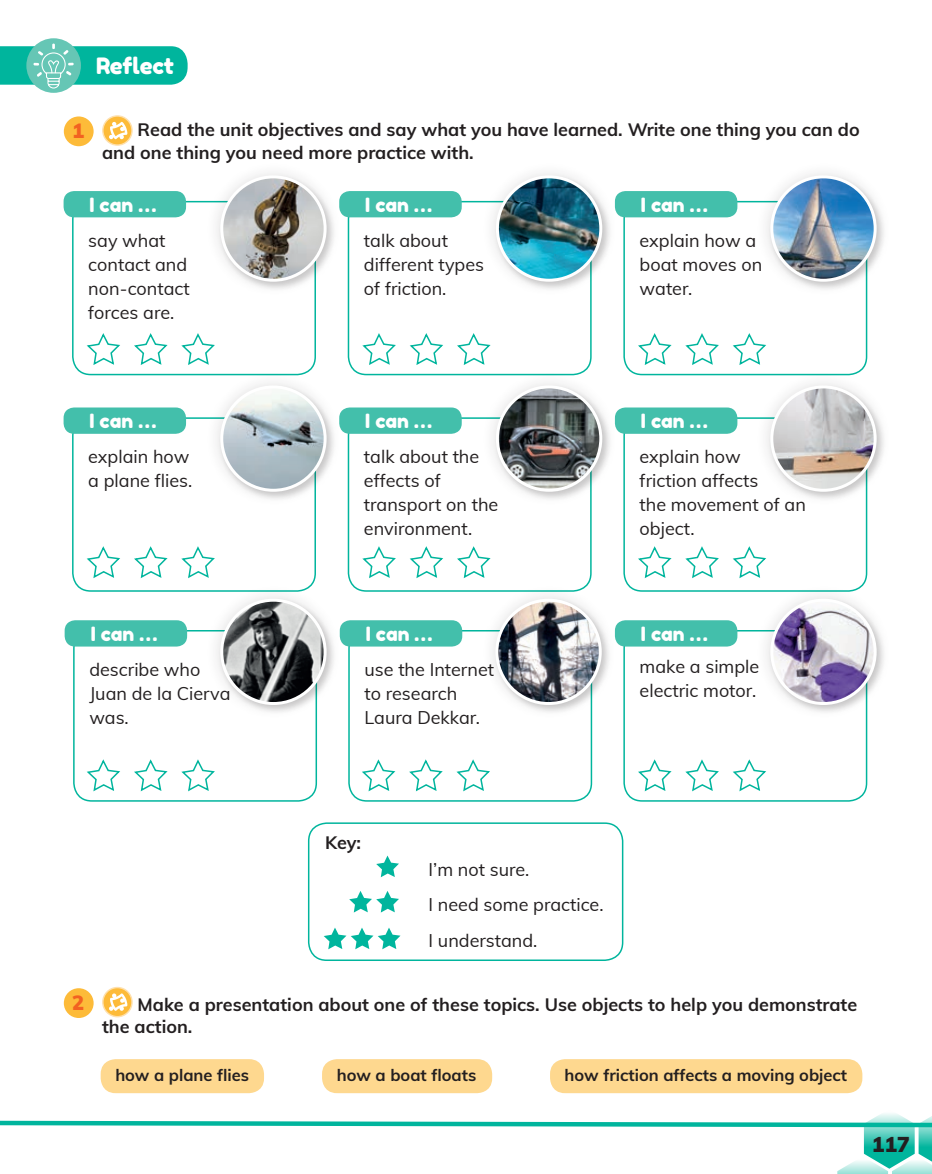
<style>
.page{position:relative;width:932px;height:1174px;background:#fff}
.page>*{position:absolute;margin:0;border:0;box-sizing:border-box;transform-origin:0 0}
.t1{font:22.5px "Fredoka One";letter-spacing:-.01em;color:#fff}
.t2{font:900 21px "Muli";color:#231f20}
.t3{font:900 20.1px "Muli";color:#f26221}
.t4{font:19.65px "Fredoka One";color:#fff}
._05_TEXTO_GENERAL{font:18px/24px "Muli";color:#231f20}
._02-ACTIVIDADES{font:700 18px/22.5px "Muli";color:#231f20}
._03_CAJA_INDEPENDIEN{font:700 16.5px "Muli";color:#231f20}
</style>
<div class="page">
<svg style="left:0;top:1113px;width:931px;height:61px"></svg>
<div style="left:26px;top:38px;width:55px;height:55px;background:#66c6b5;border-radius:50%"></div>
<svg style="left:0;top:43px;width:187px;height:46px"></svg>
<div style="left:64px;top:988px;width:30px;height:30px;background:#fdbb39;border-radius:50%"></div>
<svg style="left:102px;top:986px;width:31px;height:31px"></svg>
<svg style="left:109px;top:993px;width:18px;height:17px"></svg>
<div style="left:64px;top:116px;width:30px;height:30px;background:#fdbb39;border-radius:50%"></div>
<svg style="left:102px;top:115px;width:31px;height:31px"></svg>
<svg style="left:109px;top:122px;width:18px;height:17px"></svg>
<div style="left:72px;top:201px;width:244px;height:174px;border:2px solid #00b59d;border-radius:18px"></div>
<div style="left:64px;top:191px;width:122px;height:26px;background:#43bfab;border-radius:10px"></div>
<svg style="left:86px;top:333px;width:34px;height:32px"></svg>
<svg style="left:134px;top:333px;width:34px;height:32px"></svg>
<svg style="left:181px;top:333px;width:34px;height:32px"></svg>
<div style="left:205px;top:160px;width:137px;height:137px;background:#231f20;opacity:.16"></div>
<img style="left:222px;top:177px;width:103px;height:103px;border-radius:52px">
<div style="left:220px;top:175px;width:106px;height:107px;border:3px solid #fff;border-radius:50%"></div>
<div style="left:347px;top:201px;width:244px;height:174px;border:2px solid #00b59d;border-radius:18px"></div>
<div style="left:339px;top:191px;width:122px;height:26px;background:#43bfab;border-radius:10px"></div>
<svg style="left:362px;top:333px;width:34px;height:32px"></svg>
<svg style="left:409px;top:333px;width:34px;height:32px"></svg>
<svg style="left:457px;top:333px;width:34px;height:32px"></svg>
<div style="left:480px;top:160px;width:137px;height:137px;background:#231f20;opacity:.16"></div>
<img style="left:497px;top:177px;width:103px;height:103px;border-radius:52px">
<div style="left:495px;top:175px;width:107px;height:107px;border:3px solid #fff;border-radius:50%"></div>
<div style="left:623px;top:201px;width:244px;height:174px;border:2px solid #00b59d;border-radius:18px"></div>
<div style="left:614px;top:191px;width:123px;height:26px;background:#43bfab;border-radius:10px"></div>
<svg style="left:638px;top:333px;width:34px;height:32px"></svg>
<svg style="left:685px;top:333px;width:34px;height:32px"></svg>
<svg style="left:732px;top:333px;width:34px;height:32px"></svg>
<div style="left:754px;top:160px;width:137px;height:137px;background:#231f20;opacity:.16"></div>
<img style="left:771px;top:177px;width:103px;height:103px;border-radius:52px">
<div style="left:770px;top:175px;width:106px;height:107px;border:3px solid #fff;border-radius:50%"></div>
<div style="left:72px;top:417px;width:244px;height:175px;border:2px solid #00b59d;border-radius:18px"></div>
<div style="left:64px;top:407px;width:122px;height:27px;background:#43bfab;border-radius:10px"></div>
<svg style="left:86px;top:546px;width:34px;height:33px"></svg>
<svg style="left:134px;top:546px;width:34px;height:33px"></svg>
<svg style="left:181px;top:546px;width:34px;height:33px"></svg>
<div style="left:205px;top:370px;width:137px;height:137px;background:#231f20;opacity:.16"></div>
<img style="left:222px;top:387px;width:103px;height:103px;border-radius:51px">
<div style="left:220px;top:385px;width:106px;height:107px;border:3px solid #fff;border-radius:50%"></div>
<div style="left:347px;top:417px;width:244px;height:175px;border:2px solid #00b59d;border-radius:18px"></div>
<div style="left:339px;top:407px;width:122px;height:27px;background:#43bfab;border-radius:10px"></div>
<svg style="left:362px;top:546px;width:34px;height:33px"></svg>
<svg style="left:409px;top:546px;width:34px;height:33px"></svg>
<svg style="left:457px;top:546px;width:34px;height:32px"></svg>
<div style="left:480px;top:370px;width:137px;height:137px;background:#231f20;opacity:.16"></div>
<img style="left:497px;top:387px;width:103px;height:103px;border-radius:52px">
<div style="left:495px;top:385px;width:107px;height:107px;border:3px solid #fff;border-radius:50%"></div>
<div style="left:623px;top:417px;width:244px;height:175px;border:2px solid #00b59d;border-radius:18px"></div>
<div style="left:614px;top:407px;width:123px;height:27px;background:#43bfab;border-radius:10px"></div>
<svg style="left:638px;top:546px;width:34px;height:32px"></svg>
<svg style="left:685px;top:546px;width:34px;height:33px"></svg>
<svg style="left:732px;top:546px;width:34px;height:33px"></svg>
<div style="left:754px;top:370px;width:137px;height:137px;background:#231f20;opacity:.16"></div>
<img style="left:771px;top:387px;width:103px;height:103px;border-radius:52px">
<div style="left:770px;top:385px;width:106px;height:107px;border:3px solid #fff;border-radius:50%"></div>
<div style="left:623px;top:630px;width:244px;height:171px;border:2px solid #00b59d;border-radius:18px"></div>
<div style="left:614px;top:620px;width:123px;height:26px;background:#43bfab;border-radius:10px"></div>
<svg style="left:638px;top:759px;width:34px;height:33px"></svg>
<svg style="left:685px;top:759px;width:34px;height:33px"></svg>
<svg style="left:732px;top:759px;width:34px;height:33px"></svg>
<div style="left:754px;top:583px;width:137px;height:137px;background:#231f20;opacity:.16"></div>
<img style="left:771px;top:600px;width:103px;height:103px;border-radius:52px">
<div style="left:770px;top:598px;width:106px;height:107px;border:3px solid #fff;border-radius:50%"></div>
<div style="left:73px;top:630px;width:244px;height:171px;border:2px solid #00b59d;border-radius:18px"></div>
<div style="left:65px;top:620px;width:122px;height:26px;background:#43bfab;border-radius:10px"></div>
<div style="left:205px;top:583px;width:137px;height:137px;background:#231f20;opacity:.16"></div>
<img style="left:222px;top:600px;width:103px;height:103px;border-radius:52px">
<div style="left:220px;top:598px;width:106px;height:107px;border:3px solid #fff;border-radius:50%"></div>
<svg style="left:86px;top:759px;width:34px;height:33px"></svg>
<svg style="left:134px;top:759px;width:34px;height:33px"></svg>
<svg style="left:181px;top:759px;width:34px;height:33px"></svg>
<div style="left:348px;top:630px;width:244px;height:171px;border:2px solid #00b59d;border-radius:18px"></div>
<div style="left:339px;top:620px;width:123px;height:26px;background:#43bfab;border-radius:10px"></div>
<div style="left:480px;top:583px;width:137px;height:137px;background:#231f20;opacity:.16"></div>
<img style="left:496px;top:600px;width:104px;height:103px;border-radius:52px">
<div style="left:495px;top:598px;width:106px;height:107px;border:3px solid #fff;border-radius:50%"></div>
<svg style="left:362px;top:759px;width:34px;height:33px"></svg>
<svg style="left:409px;top:759px;width:34px;height:33px"></svg>
<svg style="left:456px;top:759px;width:34px;height:33px"></svg>
<svg style="left:376px;top:855px;width:23px;height:22px"></svg>
<svg style="left:349px;top:891px;width:50px;height:21px"></svg>
<svg style="left:323px;top:927px;width:77px;height:22px"></svg>
<div style="left:308px;top:822px;width:315px;height:139px;border:2px solid #00b59d;border-radius:18px"></div>
<div style="left:101px;top:1059px;width:163px;height:34px;background:#fed88f;border-radius:15px"></div>
<div style="left:322px;top:1059px;width:170px;height:34px;background:#fed88f;border-radius:15px"></div>
<div style="left:550px;top:1059px;width:312px;height:34px;background:#fed88f;border-radius:15px"></div>
<p class="t1" style="left:96px;top:52px;width:80px">Reflect</p>
<p class="t3" style="left:72px;top:116px;width:14px">1</p>
<p class="_02-ACTIVIDADES" style="left:102px;top:118px;width:758px;text-indent:35px">Read the unit objectives and say what you have learned. Write one thing you can do and one thing you need more practice with.</p>
<p class="t4" style="left:90px;top:192px;width:68px">I can …</p>
<p class="t4" style="left:365px;top:192px;width:68px">I can …</p>
<p class="t4" style="left:640px;top:192px;width:68px">I can …</p>
<p class="_05_TEXTO_GENERAL" style="left:88px;top:227px;width:103px">say what contact and non-contact forces are.</p>
<p class="_05_TEXTO_GENERAL" style="left:364px;top:227px;width:122px">talk about different types of friction.</p>
<p class="_05_TEXTO_GENERAL" style="left:639px;top:227px;width:124px">explain how a boat moves on water.</p>
<p class="t4" style="left:90px;top:409px;width:68px">I can …</p>
<p class="t4" style="left:365px;top:409px;width:68px">I can …</p>
<p class="t4" style="left:640px;top:409px;width:68px">I can …</p>
<p class="_05_TEXTO_GENERAL" style="left:88px;top:444px;width:105px">explain how a plane flies.</p>
<p class="_05_TEXTO_GENERAL" style="left:364px;top:444px;width:136px">talk about the effects of transport on the environment.</p>
<p class="_05_TEXTO_GENERAL" style="left:639px;top:444px;width:168px">explain how<br>friction affects<br>the movement of an object.</p>
<p class="t4" style="left:91px;top:621px;width:68px">I can …</p>
<p class="t4" style="left:366px;top:621px;width:68px">I can …</p>
<p class="t4" style="left:640px;top:621px;width:68px">I can …</p>
<p class="_05_TEXTO_GENERAL" style="left:89px;top:656px;width:143px">describe who<br>Juan de la Cierva was.</p>
<p class="_05_TEXTO_GENERAL" style="left:364px;top:656px;width:131px">use the Internet to research<br>Laura Dekkar.</p>
<p class="_05_TEXTO_GENERAL" style="left:639px;top:654px;width:121px">make a simple electric motor.</p>
<p class="_02-ACTIVIDADES" style="left:325px;top:831px;width:37px">Key:</p>
<p class="_05_TEXTO_GENERAL" style="left:428px;top:857px;width:102px">I’m not sure.</p>
<p class="_05_TEXTO_GENERAL" style="left:428px;top:892px;width:176px">I need some practice.</p>
<p class="_05_TEXTO_GENERAL" style="left:428px;top:927px;width:110px">I understand.</p>
<p class="t3" style="left:72px;top:988px;width:14px">2</p>
<p class="_02-ACTIVIDADES" style="left:102px;top:992px;width:756px;text-indent:35px">Make a presentation about one of these topics. Use objects to help you demonstrate the action.</p>
<p class="_03_CAJA_INDEPENDIEN" style="left:115px;top:1063px;width:135px">how a plane flies</p>
<p class="_03_CAJA_INDEPENDIEN" style="left:337px;top:1063px;width:141px">how a boat floats</p>
<p class="_03_CAJA_INDEPENDIEN" style="left:564px;top:1063px;width:284px">how friction affects a moving object</p>
<p class="t2" style="left:871px;top:1128px;width:39px">117</p>
</div>
